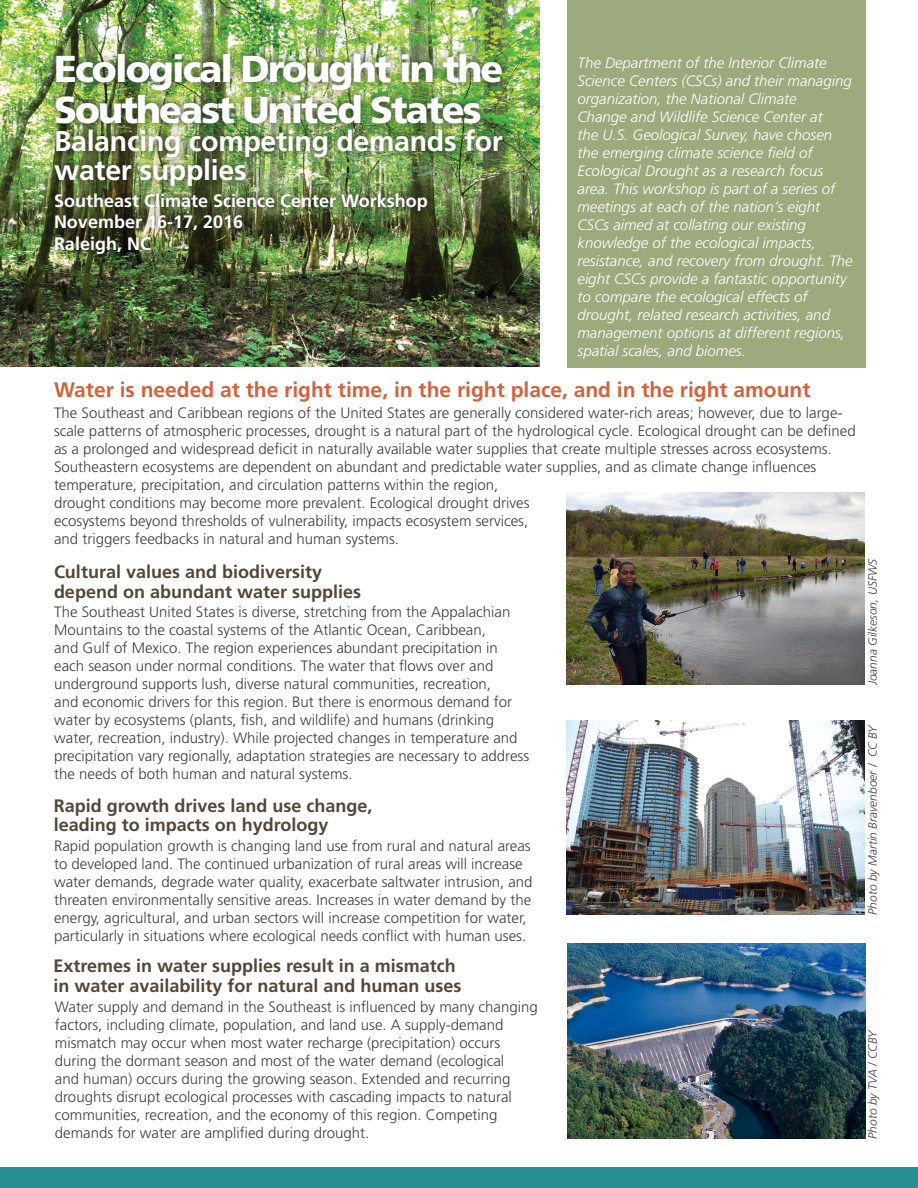
<style>
.page{position:relative;width:918px;height:1188px;background:#fff}
.page>*{position:absolute;margin:0;border:0;box-sizing:border-box;transform-origin:0 0}
.t1{font:900 37.5px/40.5px "Frutiger LT Std";letter-spacing:-.05em;color:#fff}
.t2{font:700 28.5px/28.5px "Frutiger LT Std";letter-spacing:-.01em;color:#fff}
.Orange_Header{font:700 21px "Frutiger LT Std";color:#cf633d}
.Black_Heading{font:700 18px/19.5px "Frutiger LT Std";color:#544738}
.t3{font:700 18px/21.6px "Frutiger LT Std";color:#fff}
.Black_Heading-2{font:300 15px/18px "Frutiger LT Std";color:#3e3e3f}
.Body_Text{font:300 15px/18px "Frutiger LT Std";color:#3e3e3f}
.Body_Text-2{font:italic 300 15px/18px "Frutiger LT Std";color:#fff}
.Brown_Heading{font:300 15px/18px "Frutiger LT Std";color:#3e3e3f}
.Photo_credit{font:italic 300 12px "Frutiger LT Std";color:#3e3e3f}
</style>
<div class="page">
<img style="left:0;top:0;width:540px;height:367px">
<div style="left:567px;top:0;width:298px;height:367px;background:#9caa7e"></div>
<div style="left:0;top:1168px;width:918px;height:20px;background:#288f94"></div>
<img style="left:567px;top:493px;width:298px;height:192px">
<img style="left:567px;top:720px;width:298px;height:195px">
<div style="left:46px;top:184px;width:390px;height:79px;background:#231f20;opacity:.75"></div>
<div style="left:46px;top:45px;width:466px;height:150px;background:#231f20;opacity:.75"></div>
<img style="left:567px;top:944px;width:298px;height:195px">
<p class="t1" style="left:54px;top:49px;width:451px">Ecological Drought in the<br>Southeast United States</p>
<p class="t2" style="left:54px;top:127px;width:451px">Balancing competing demands for water supplies</p>
<p class="t3" style="left:54px;top:190px;width:375px">Southeast Climate Science Center Workshop<br>November 16-17, 2016<br>Raleigh, NC</p>
<p class="Body_Text-2" style="left:578px;top:54px;width:277px">The Department of the Interior Climate Science Centers (CSCs) and their managing organization, the National Climate<br>Change and Wildlife Science Center at<br>the U.S. Geological Survey, have chosen the emerging climate science field of Ecological Drought as a research focus area. This workshop is part of a series of meetings at each of the nation’s eight CSCs aimed at collating our existing knowledge of the ecological impacts, resistance, and recovery from drought. The eight CSCs provide a fantastic opportunity to compare the ecological effects of drought, related research activities, and management options at different regions, spatial scales, and biomes.</p>
<p class="Orange_Header" style="left:54px;top:377px;width:758px">Water is needed at the right time, in the right place, and in the right amount</p>
<p class="Body_Text" style="left:54px;top:404px;width:803px">The Southeast and Caribbean regions of the United States are generally considered water-rich areas; however, due to large&shy;scale patterns of atmospheric processes, drought is a natural part of the hydrological cycle. Ecological drought can be defined as a prolonged and widespread deficit in naturally available water supplies that create multiple stresses across ecosystems.<br>Southeastern ecosystems are dependent on abundant and predictable water supplies, and as climate change influences temperature, precipitation, and circulation patterns within the region,<br>drought conditions may become more prevalent. Ecological drought drives<br>ecosystems beyond thresholds of vulnerability, impacts ecosystem services,<br>and triggers feedbacks in natural and human systems.</p>
<p class="Black_Heading" style="left:54px;top:562px;width:309px">Cultural values and biodiversity depend on abundant water supplies</p>
<p class="Black_Heading-2" style="left:54px;top:603px;width:477px">The Southeast United States is diverse, stretching from the Appalachian Mountains to the coastal systems of the Atlantic Ocean, Caribbean,<br>and Gulf of Mexico. The region experiences abundant precipitation in each season under normal conditions. The water that flows over and underground supports lush, diverse natural communities, recreation,<br>and economic drivers for this region. But there is enormous demand for water by ecosystems (plants, fish, and wildlife) and humans (drinking water, recreation, industry). While projected changes in temperature and precipitation vary regionally, adaptation strategies are necessary to address the needs of both human and natural systems.</p>
<p class="Black_Heading" style="left:54px;top:796px;width:320px">Rapid growth drives land use change, leading to impacts on hydrology</p>
<p class="Black_Heading-2" style="left:54px;top:837px;width:480px">Rapid population growth is changing land use from rural and natural areas to developed land. The continued urbanization of rural areas will increase water demands, degrade water quality, exacerbate saltwater intrusion, and threaten environmentally sensitive areas. Increases in water demand by the energy, agricultural, and urban sectors will increase competition for water, particularly in situations where ecological needs conflict with human uses.</p>
<p class="Black_Heading" style="left:53px;top:956px;width:410px">Extremes in water supplies result in a mismatch in water availability for natural and human uses</p>
<p class="Brown_Heading" style="left:55px;top:998px;width:484px">Water supply and demand in the Southeast is influenced by many changing factors, including climate, population, and land use. A supply-demand mismatch may occur when most water recharge (precipitation) occurs during the dormant season and most of the water demand (ecological<br>and human) occurs during the growing season. Extended and recurring droughts disrupt ecological processes with cascading impacts to natural communities, recreation, and the economy of this region. Competing demands for water are amplified during drought.</p>
<p class="Photo_credit" style="left:866px;top:685px;width:128px;rotate:-90deg">Joanna Gilkeson, USFWS</p>
<p class="Photo_credit" style="left:866px;top:915px;width:192px;rotate:-90deg">Photo by Martin Bravenboer / CC BY</p>
<p class="Photo_credit" style="left:866px;top:1139px;width:111px;rotate:-90deg">Photo by TVA / CCBY</p>
</div>
